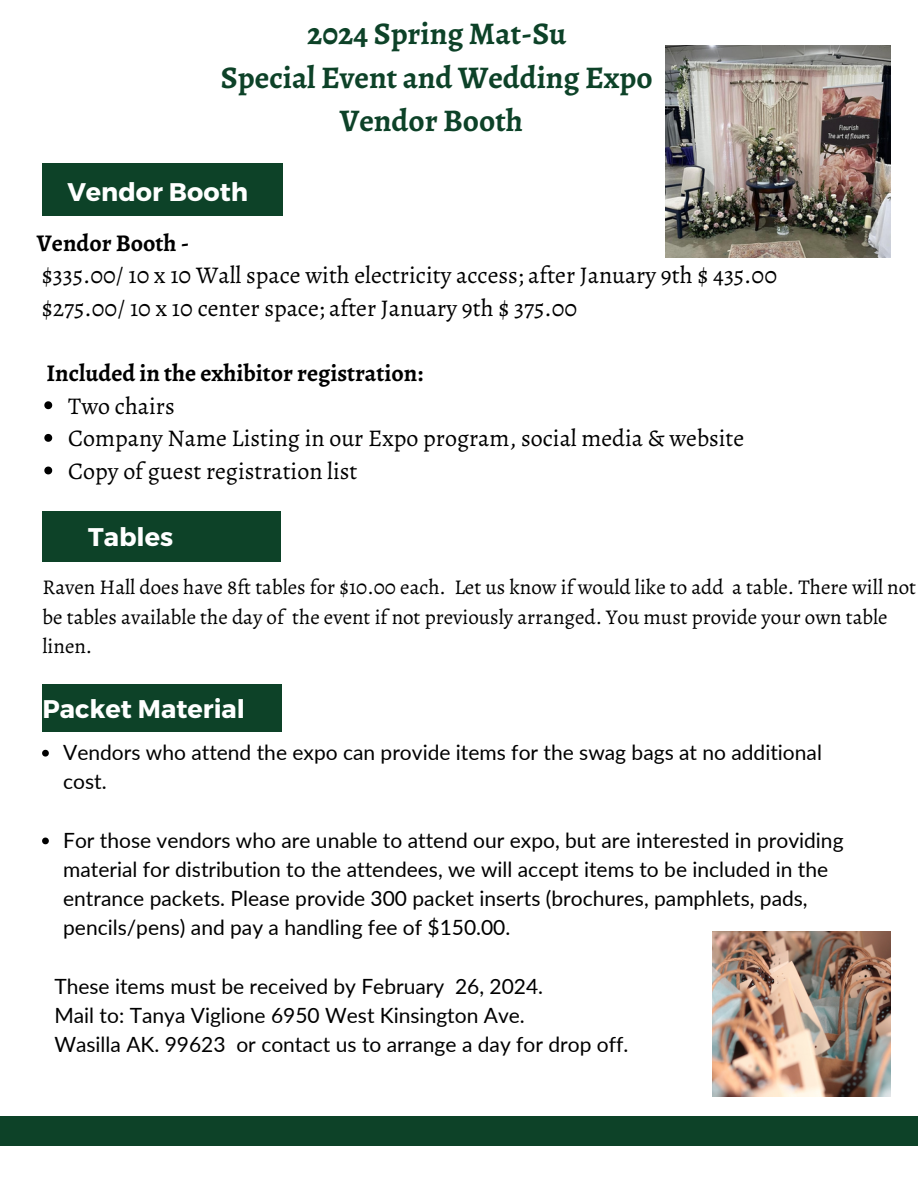
<style>
.page{position:relative;width:918px;height:1188px;background:#fff}
.page>*{position:absolute;margin:0;border:0;box-sizing:border-box;transform-origin:0 0}
.t1{font:700 31.5px "Alegreya";color:#0d4228}
.t2{font:700 25.5px "Montserrat";color:#fff}
.t3{font:24px "Alegreya";color:#000}
.t4{font:700 24px "Alegreya";color:#000}
.t5{font:21px/29.2px "Lato";color:#000}
.t6{font:21px/29.2px "Alegreya";color:#000}
</style>
<div class="page">
<div style="left:0;top:1116px;width:918px;height:30px;background:#0d4228"></div>
<div style="left:43px;top:685px;width:239px;height:47px;background:#0d4228"></div>
<div style="left:43px;top:164px;width:240px;height:52px;background:#0d4228"></div>
<img style="left:713px;top:931px;width:177px;height:166px">
<img style="left:665px;top:46px;width:225px;height:211px">
<svg style="left:42px;top:750px;width:7px;height:7px"></svg>
<svg style="left:42px;top:838px;width:7px;height:6px"></svg>
<svg style="left:44px;top:401px;width:8px;height:8px"></svg>
<svg style="left:44px;top:434px;width:8px;height:8px"></svg>
<svg style="left:44px;top:467px;width:8px;height:7px"></svg>
<div style="left:43px;top:511px;width:238px;height:51px;background:#0d4228"></div>
<p class="t1" style="left:307px;top:12px;width:261px">2024 Spring Mat-Su</p>
<p class="t1" style="left:221px;top:56px;width:433px">Special Event and Wedding Expo</p>
<p class="t1" style="left:340px;top:99px;width:185px">Vendor Booth</p>
<p class="t2" style="left:67px;top:176px;width:182px">Vendor Booth</p>
<p class="t4" style="left:37px;top:226px;width:154px">Vendor Booth -</p>
<p class="t3" style="left:42px;top:259px;width:737px">$335.00/ 10 x 10 Wall space with electricity access; after January 9th $ 435.00</p>
<p class="t3" style="left:42px;top:291px;width:537px">$275.00/ 10 x 10 center space; after January 9th $ 375.00</p>
<p class="t4" style="left:46px;top:357px;width:378px">Included in the exhibitor registration:</p>
<p class="t3" style="left:68px;top:389px;width:108px">Two chairs</p>
<p class="t3" style="left:68px;top:422px;width:678px">Company Name Listing in our Expo program, social media &amp; website</p>
<p class="t3" style="left:68px;top:455px;width:291px">Copy of guest registration list</p>
<p class="t2" style="left:88px;top:520px;width:86px">Tables</p>
<p class="t6" style="left:43px;top:573px;width:875px">Raven Hall does have 8ft tables for $10.00 each. Let us know if would like to add a table. There will not be tables available the day of the event if not previously arranged. You must provide your own table linen.</p>
<p class="t2" style="left:43px;top:692px;width:204px">Packet Material</p>
<p class="t5" style="left:63px;top:737px;width:760px">Vendors who attend the expo can provide items for the swag bags at no additional cost.</p>
<p class="t5" style="left:63px;top:825px;width:782px">For those vendors who are unable to attend our expo, but are interested in providing material for distribution to the attendees, we will accept items to be included in the entrance packets. Please provide 300 packet inserts (brochures, pamphlets, pads, pencils/pens) and pay a handling fee of $150.00.</p>
<p class="t5" style="left:54px;top:971px;width:490px">These items must be received by February 26, 2024.</p>
<p class="t5" style="left:54px;top:1000px;width:472px">Mail to: Tanya Viglione 6950 West Kinsington Ave.</p>
<p class="t5" style="left:54px;top:1030px;width:576px">Wasilla AK. 99623 or contact us to arrange a day for drop off.</p>
</div>
